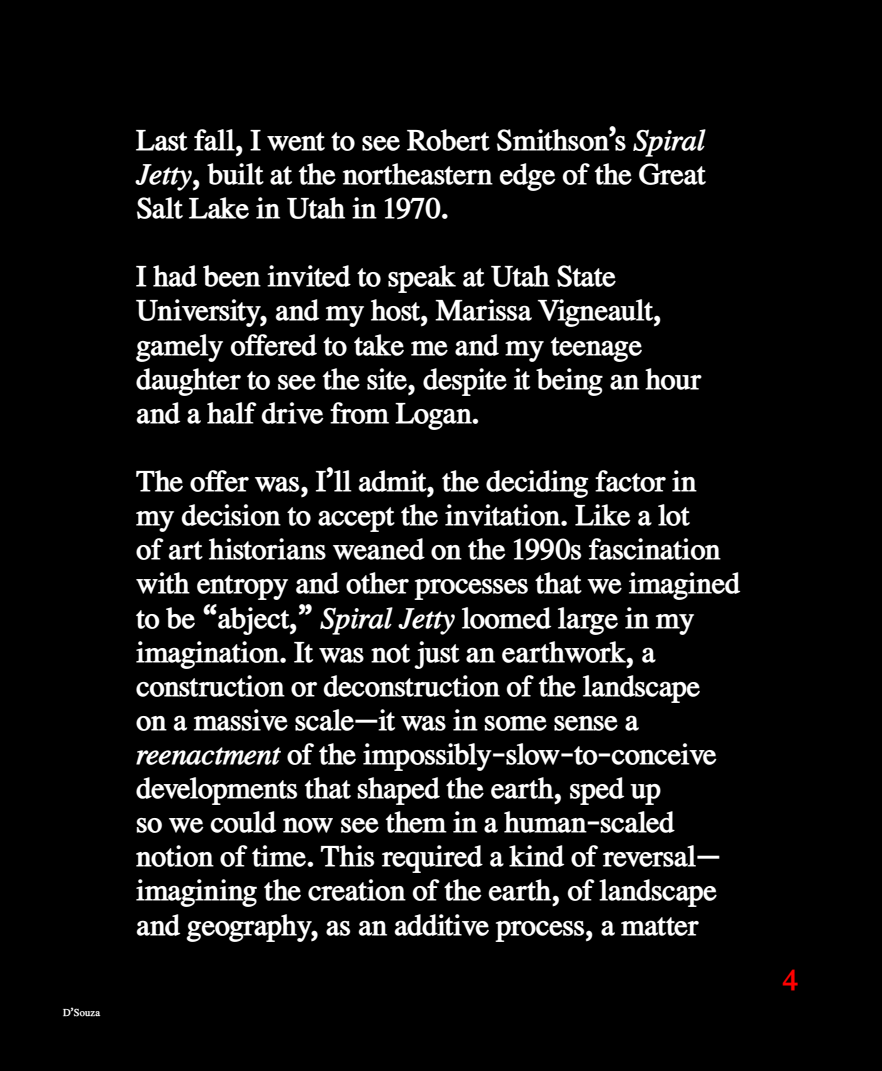
<style>
.page{position:relative;width:882px;height:1071px;background:#000}
.page>*{position:absolute;margin:0;border:0;box-sizing:border-box;transform-origin:0 0}
.t1{font:29.75px/34.1px "Wattis";color:#fff}
.t2{font:29.75px "Wattis";color:#f00}
.t3{font:10.5px "Wattis";letter-spacing:.015em;color:#fff}
.s1{font-style:italic}
</style>
<div class="page">
<p class="t3" style="left:63px;top:1003px;width:39px">D’Souza</p>
<p class="t1" style="left:137px;top:120px;width:570px;text-align:justify">Last fall, I went to see Robert Smithson’s <span class="s1">Spiral Jetty</span>, built at the northeastern edge of the Great Salt Lake in Utah in 1970.</p>
<p class="t1" style="left:137px;top:256px;width:566px">I had been invited to speak at Utah State University, and my host, Marissa Vigneault, gamely offered to take me and my teenage daughter to see the site, despite it being an hour and a half drive from Logan.</p>
<p class="t1" style="left:137px;top:461px;width:605px">The offer was, I’ll admit, the deciding factor in my decision to accept the invitation. Like a lot<br>of art historians weaned on the 1990s fascination with entropy and other processes that we imagined to be “abject,” <span class="s1">Spiral Jetty</span> loomed large in my imagination. It was not just an earthwork, a construction or deconstruction of the landscape<br>on a massive scale—it was in some sense a <span class="s1">reenactment</span> of the impossibly-slow-to-conceive developments that shaped the earth, sped up<br>so we could now see them in a human-scaled notion of time. This required a kind of reversal— imagining the creation of the earth, of landscape and geography, as an additive process, a matter</p>
<p class="t2" style="left:783px;top:951px;width:16px">4</p>
</div>
